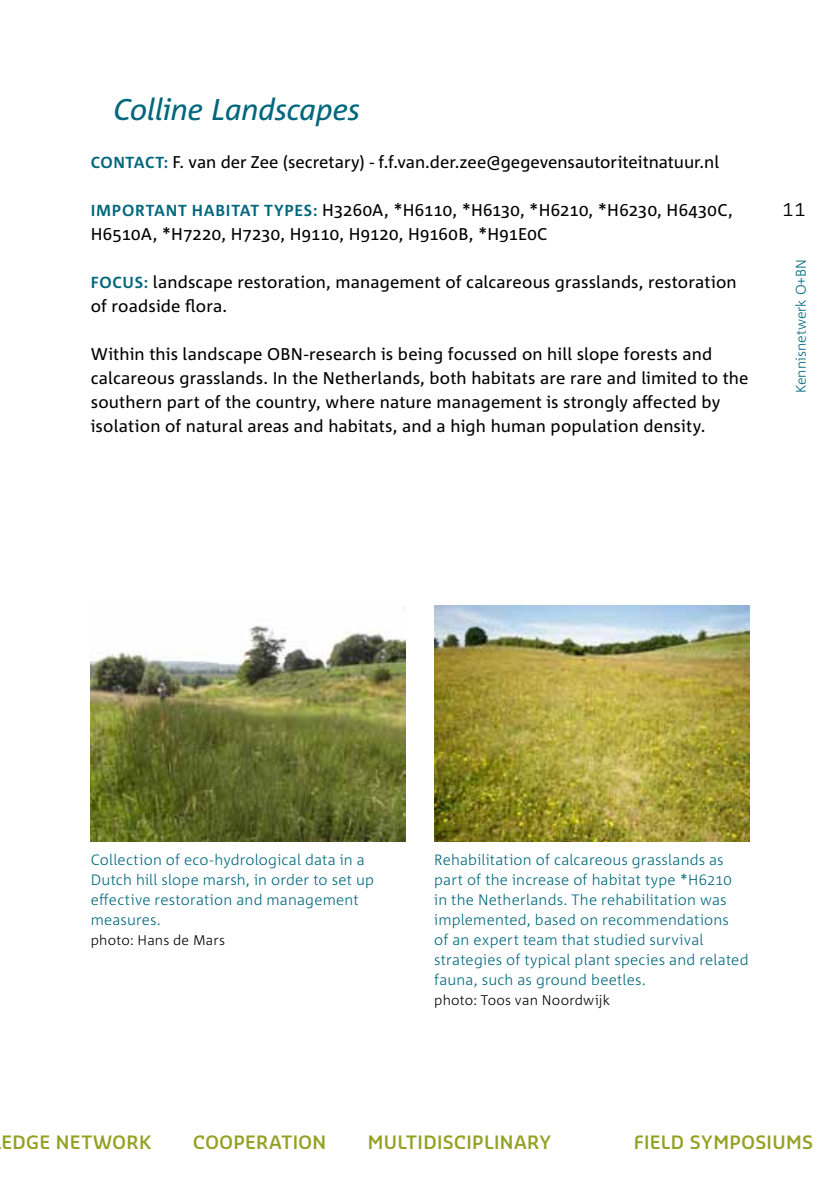
<style>
.page{position:relative;width:840px;height:1191px;background:#fff}
.page>*{position:absolute;margin:0;border:0;box-sizing:border-box;transform-origin:0 0}
.t1{font:italic 30px "Corpid C1";letter-spacing:-.01em;color:#00677d}
.t2{font:300 22px "Corpid C1";color:#000}
.t3{font:600 18px "Sansa";letter-spacing:.025em;color:#91a223}
.t4{font:17px/24px "Corpid C1";letter-spacing:.005em;color:#000}
.t5{font:700 16px "Corpid C1";color:#00677d}
.t6{font:300 15px/20px "Corpid C1";letter-spacing:.01em;color:#00677d}
.t7{font:300 14px "Corpid C1";letter-spacing:.015em;color:#000}
.t8{font:300 14px "Corpid C1";color:#00677d}
.s1{font-weight:700;font-size:16px;color:#00677d}
</style>
<div class="page">
<img style="left:434px;top:605px;width:314px;height:236px">
<img style="left:91px;top:625px;width:314px;height:216px">
<h1 class="t1" style="left:113px;top:91px;width:248px">Colline Landscapes</h1>
<p class="t5" style="left:91px;top:152px;width:22px">CONT</p>
<p class="t4" style="left:134px;top:150px;width:586px"><span class="s1">ACT:</span> F. van der Zee (secretary) - f.f.van.der.zee@gegevensautoriteitnatuur.nl</p>
<p class="t5" style="left:91px;top:200px;width:33px">IMPORT</p>
<p class="t4" style="left:91px;top:198px;width:643px;text-indent:63px"><span class="s1">ANT HABITAT TYPES:</span> H3260A, *H6110, *H6130, *H6210, *H6230, H6430C,<br>H6510A, *H7220, H7230, H9110, H9120, H9160B, *H91E0C</p>
<p class="t4" style="left:91px;top:270px;width:647px"><span class="s1">FOCUS:</span> landscape restoration, management of calcareous grasslands, restoration of roadside flora.</p>
<p class="t4" style="left:91px;top:342px;width:659px">Within this landscape OBN-research is being focussed on hill slope forests and calcareous grasslands. In the Netherlands, both habitats are rare and limited to the southern part of the country, where nature management is strongly affected by isolation of natural areas and habitats, and a high human population density.</p>
<p class="t2" style="left:781px;top:194px;width:26px">11</p>
<p class="t8" style="left:791px;top:393px;width:135px;rotate:-90deg">Kennisnetwerk O+BN</p>
<p class="t6" style="left:91px;top:849px;width:284px">Collection of eco-hydrological data in a<br>Dutch hill slope marsh, in order to set up effective restoration and management measures.</p>
<p class="t7" style="left:91px;top:931px;width:136px">photo: Hans de Mars</p>
<p class="t6" style="left:434px;top:849px;width:316px">Rehabilitation of calcareous grasslands as part of the increase of habitat type *H6210 in the Netherlands. The rehabilitation was implemented, based on recommendations<br>of an expert team that studied survival strategies of typical plant species and related fauna, such as ground beetles.</p>
<p class="t7" style="left:434px;top:991px;width:177px">photo: Toos van Noordwijk</p>
<p class="t3" style="left:1px;top:1130px;width:151px">EDGE NETWORK</p>
<p class="t3" style="left:193px;top:1130px;width:134px">COOPERATION</p>
<p class="t3" style="left:367px;top:1130px;width:185px">MULTIDISCIPLINARY</p>
<p class="t3" style="left:633px;top:1130px;width:181px">FIELD SYMPOSIUMS</p>
</div>
